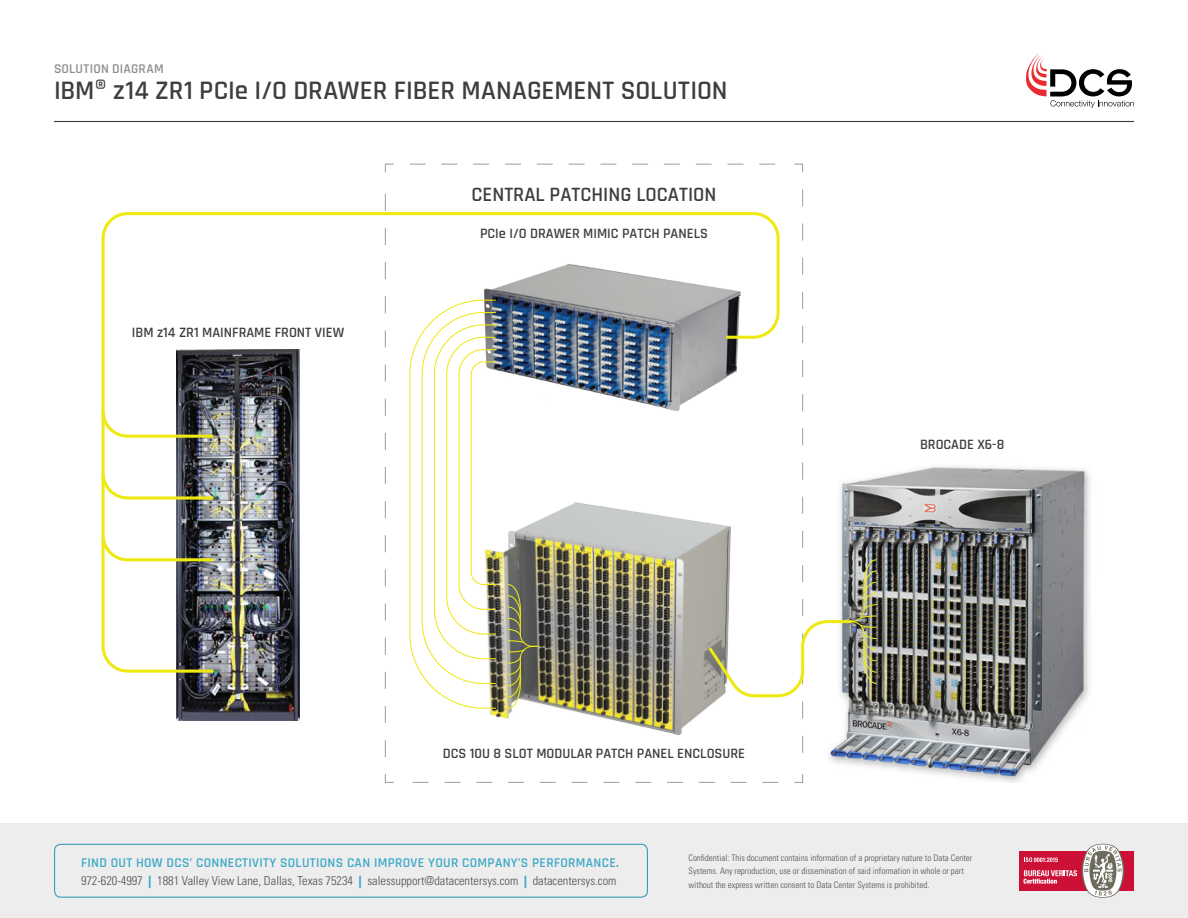
<style>
.page{position:relative;width:1188px;height:918px;background:#fff}
.page>*{position:absolute;margin:0;border:0;box-sizing:border-box;transform-origin:0 0}
.copy_copy{font:600 27px "Rajdhani";color:#3e3e3f}
.t1{font:600 20.55px "Rajdhani";color:#3e3e3f}
.t2{font:600 14.4px "Rajdhani";color:#3e3e3f}
.body_copy_-_gray_-_1{font:600 13.5px "Rajdhani";letter-spacing:.025em;color:#3da9c5}
.copy_copy-2{font:600 13.5px "Rajdhani";letter-spacing:.02em;color:#8b8d90}
.body_copy_-_gray_-_1-2{font:300 condensed 12.3px "Univers LT Std";color:#4e4f50}
.body_copy_-_gray_-_1-3{font:300 condensed 9px/13.5px "Univers LT Std";color:#4e4f50}
.s1{font-weight:700;font-stretch:normal;color:#3da9c5}
</style>
<div class="page">
<div style="left:0;top:824px;width:1188px;height:94px;background:#ededee"></div>
<img style="left:177px;top:439px;width:122px;height:282px">
<img style="left:868px;top:466px;width:222px;height:316px">
<img style="left:490px;top:502px;width:216px;height:234px">
<svg style="left:794px;top:774px;width:10px;height:9px"></svg>
<svg style="left:412px;top:782px;width:366px;height:1px"></svg>
<svg style="left:384px;top:774px;width:10px;height:9px"></svg>
<svg style="left:385px;top:193px;width:1px;height:564px"></svg>
<svg style="left:384px;top:163px;width:10px;height:10px"></svg>
<svg style="left:410px;top:164px;width:366px;height:1px"></svg>
<svg style="left:794px;top:163px;width:10px;height:10px"></svg>
<svg style="left:101px;top:210px;width:605px;height:229px"></svg>
<svg style="left:409px;top:299px;width:88px;height:410px"></svg>
<svg style="left:507px;top:584px;width:33px;height:125px;background:#7a7a66"></svg>
<svg style="left:706px;top:189px;width:171px;height:577px"></svg>
<svg style="left:101px;top:408px;width:116px;height:266px"></svg>
<div style="left:1019px;top:851px;width:115px;height:40px;background:#cd1136"></div>
<svg style="left:1024px;top:844px;width:100px;height:54px"></svg>
<div style="left:54px;top:844px;width:594px;height:54px;border:1px solid #3da9c5;border-radius:6px"></div>
<hr style="left:54px;top:121px;width:1080px;height:1px;background:#3e3e3f">
<svg style="left:1026px;top:53px;width:108px;height:55px"></svg>
<p class="copy_copy-2" style="left:54px;top:61px;width:111px">SOLUTION DIAGRAM</p>
<p class="copy_copy" style="left:54px;top:75px;width:675px">IBM® z14 ZR1 PCIe I/O DRAWER FIBER MANAGEMENT SOLUTION</p>
<p class="t2" style="left:132px;top:324px;width:214px">IBM z14 ZR1 MAINFRAME FRONT VIEW</p>
<p class="t1" style="left:472px;top:182px;width:246px">CENTRAL PATCHING LOCATION</p>
<p class="t2" style="left:480px;top:225px;width:229px">PCIe I/O DRAWER MIMIC PATCH PANELS</p>
<p class="t2" style="left:443px;top:744px;width:304px">DCS 10U 8 SLOT MODULAR PATCH PANEL ENCLOSURE</p>
<p class="t2" style="left:920px;top:435px;width:86px">BROCADE X6-8</p>
<p class="body_copy_-_gray_-_1" style="left:81px;top:855px;width:539px">FIND OUT HOW DCS’ CONNECTIVITY SOLUTIONS CAN IMPROVE YOUR COMPANY’S PERFORMANCE.</p>
<p class="body_copy_-_gray_-_1-2" style="left:81px;top:874px;width:537px">972-620-4997 <span class="s1">|</span> 1881 Valley View Lane, Dallas, Texas 75234 <span class="s1">|</span> salessupport@datacentersys.com <span class="s1">|</span> datacentersys.com</p>
<p class="body_copy_-_gray_-_1-3" style="left:688px;top:851px;width:285px">Confidential: This document contains information of a proprietary nature to Data Center<br>Systems. Any reproduction, use or dissemination of said information in whole or part without the express written consent to Data Center Systems is prohibited.</p>
</div>
